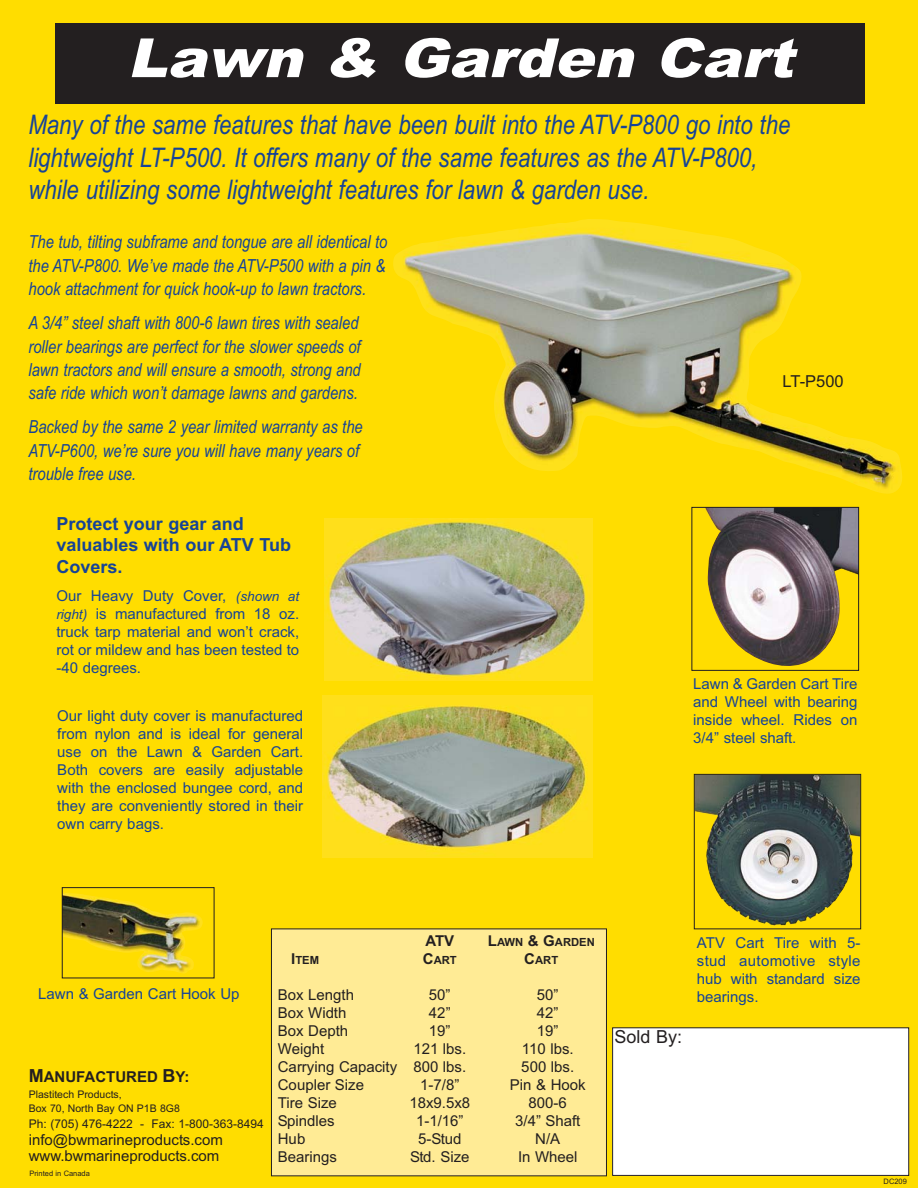
<style>
.page{position:relative;width:918px;height:1188px;background:#fd0}
.page>*{position:absolute;margin:0;border:0;box-sizing:border-box;transform-origin:0 0}
.t1{font:italic 900 54px "Arial";color:#fff;scale:1.1 1}
.t2{font:italic 27px/32.4px "Arial Narrow";color:#164397}
.t3{font:italic 18px/23.4px "Arial Narrow";color:#164397}
.t4{font:700 18px/21.6px "Arial";color:#164397}
.t5{font:18px "Arial";color:#231f20}
.t6{font:16.5px "Arial";color:#231f20}
.t7{font:15px/18px "Arial";color:#164397;text-align:justify}
.t8{font:15px/16.5px "Arial";color:#231f20}
.t9{font:700 15px "Arial";color:#231f20}
.t10{font:12px "Arial";color:#231f20}
.t11{font:700 11.25px "Arial";color:#231f20}
.t12{font:10.5px/13.6px "Arial";color:#231f20}
.t13{font:7.5px "Arial";color:#231f20}
.s1{font-style:italic;font-size:13.5px}
.s2{font-size:18px}
.s3{font-size:15px}
</style>
<div class="page">
<div style="left:613px;top:1028px;width:296px;height:147px;background:#fff"></div>
<div style="left:612px;top:1027px;width:297px;height:149px;border:1px solid #231f20"></div>
<div style="left:56px;top:23px;width:809px;height:81px;background:#231f20"></div>
<img style="left:393px;top:219px;width:509px;height:275px">
<img style="left:64px;top:893px;width:139px;height:81px">
<div style="left:62px;top:887px;width:152px;height:91px;border:1px solid #231f20"></div>
<div style="left:271px;top:929px;width:335px;height:247px;background:#ffeb95"></div>
<div style="left:271px;top:929px;width:336px;height:247px;border:1px solid #231f20"></div>
<img style="left:696px;top:776px;width:163px;height:150px">
<div style="left:694px;top:774px;width:167px;height:155px;border:1px solid #231f20"></div>
<img style="left:705px;top:509px;width:152px;height:157px">
<div style="left:692px;top:507px;width:167px;height:164px;border:1px solid #231f20"></div>
<img style="left:325px;top:518px;width:268px;height:162px">
<img style="left:323px;top:695px;width:270px;height:162px">
<p class="t1" style="left:127px;top:27px;width:607px">Lawn &amp; Garden Cart</p>
<p class="t2" style="left:28px;top:111px;width:763px">Many of the same features that have been built into the ATV-P800 go into the lightweight LT-P500. It offers many of the same features as the ATV-P800, while utilizing some lightweight features for lawn &amp; garden use.</p>
<p class="t3" style="left:28px;top:232px;width:360px;text-align:justify">The tub, tilting subframe and tongue are all identical to the ATV-P800. We’ve made the ATV-P500 with a pin &amp; hook attachment for quick hook-up to lawn tractors.</p>
<p class="t3" style="left:28px;top:313px;width:334px">A 3/4” steel shaft with 800-6 lawn tires with sealed roller bearings are perfect for the slower speeds of lawn tractors and will ensure a smooth, strong and safe ride which won’t damage lawns and gardens.</p>
<p class="t3" style="left:28px;top:417px;width:336px">Backed by the same 2 year limited warranty as the<br>ATV-P600, we’re sure you will have many years of trouble free use.</p>
<p class="t6" style="left:783px;top:375px;width:63px">LT-P500</p>
<p class="t4" style="left:56px;top:515px;width:236px">Protect your gear and valuables with our ATV Tub<br>Covers.</p>
<p class="t7" style="left:56px;top:588px;width:244px">Our Heavy Duty Cover, <span class="s1">(shown at right)</span> is manufactured from 18 oz. truck tarp material and won’t crack, rot or mildew and has been tested to -40 degrees.</p>
<p class="t7" style="left:57px;top:708px;width:247px">Our light duty cover is manufactured from nylon and is ideal for general use on the Lawn &amp; Garden Cart.<br>Both covers are easily adjustable with the enclosed bungee cord, and they are conveniently stored in their own carry bags.</p>
<p class="t7" style="left:693px;top:676px;width:166px">Lawn &amp; Garden Cart Tire and Wheel with bearing inside wheel. Rides on 3/4” steel shaft.</p>
<p class="t7" style="left:38px;top:986px;width:203px">Lawn &amp; Garden Cart Hook Up</p>
<p class="t9" style="left:29px;top:1071px;width:162px"><span class="s2">M</span>ANUFACTURED <span class="s2">B</span>Y:</p>
<p class="t12" style="left:29px;top:1089px;width:153px">Plastitech Products,<br>Box 70, North Bay ON P1B 8G8</p>
<p class="t10" style="left:29px;top:1120px;width:237px">Ph: (705) 476-4222 - Fax: 1-800-363-8494</p>
<p class="t8" style="left:29px;top:1133px;width:196px">info@bwmarineproducts.com www.bwmarineproducts.com</p>
<p class="t13" style="left:29px;top:1170px;width:62px">Printed in Canada</p>
<p class="t9" style="left:425px;top:935px;width:30px">ATV</p>
<p class="t11" style="left:488px;top:938px;width:109px"><span class="s3">L</span>AWN <span class="s3">&amp; G</span>ARDEN</p>
<p class="t11" style="left:291px;top:956px;width:29px"><span class="s3">I</span>TEM</p>
<p class="t11" style="left:423px;top:956px;width:35px"><span class="s3">C</span>ART</p>
<p class="t11" style="left:524px;top:956px;width:35px"><span class="s3">C</span>ART</p>
<p class="t8" style="left:278px;top:988px;width:78px">Box Length</p>
<p class="t8" style="left:429px;top:988px;width:23px">50”</p>
<p class="t8" style="left:537px;top:988px;width:23px">50”</p>
<p class="t8" style="left:278px;top:1006px;width:70px">Box Width</p>
<p class="t8" style="left:429px;top:1006px;width:23px">42”</p>
<p class="t8" style="left:537px;top:1006px;width:23px">42”</p>
<p class="t8" style="left:278px;top:1024px;width:72px">Box Depth</p>
<p class="t8" style="left:429px;top:1024px;width:23px">19”</p>
<p class="t8" style="left:537px;top:1024px;width:23px">19”</p>
<p class="t8" style="left:278px;top:1042px;width:48px">Weight</p>
<p class="t8" style="left:413px;top:1042px;width:54px">121 lbs.</p>
<p class="t8" style="left:522px;top:1042px;width:53px">110 lbs.</p>
<p class="t8" style="left:278px;top:1060px;width:190px">Carrying Capacity 800 lbs.</p>
<p class="t8" style="left:521px;top:1060px;width:54px">500 lbs.</p>
<p class="t8" style="left:278px;top:1078px;width:88px">Coupler Size</p>
<p class="t8" style="left:420px;top:1078px;width:41px">1-7/8”</p>
<p class="t8" style="left:510px;top:1078px;width:77px">Pin &amp; Hook</p>
<p class="t8" style="left:278px;top:1096px;width:61px">Tire Size</p>
<p class="t8" style="left:409px;top:1096px;width:62px">18x9.5x8</p>
<p class="t8" style="left:529px;top:1096px;width:40px">800-6</p>
<p class="t8" style="left:278px;top:1114px;width:58px">Spindles</p>
<p class="t8" style="left:416px;top:1114px;width:49px">1-1/16”</p>
<p class="t8" style="left:515px;top:1114px;width:67px">3/4” Shaft</p>
<p class="t8" style="left:278px;top:1132px;width:29px">Hub</p>
<p class="t8" style="left:418px;top:1132px;width:45px">5-Stud</p>
<p class="t8" style="left:535px;top:1132px;width:27px">N/A</p>
<p class="t8" style="left:278px;top:1150px;width:61px">Bearings</p>
<p class="t8" style="left:410px;top:1150px;width:61px">Std. Size</p>
<p class="t8" style="left:518px;top:1150px;width:61px">In Wheel</p>
<p class="t5" style="left:615px;top:1030px;width:69px">Sold By:</p>
<p class="t7" style="left:697px;top:935px;width:165px">ATV Cart Tire with 5- stud automotive style hub with standard size bearings.</p>
<p class="t13" style="left:884px;top:1179px;width:25px">DC209</p>
</div>
